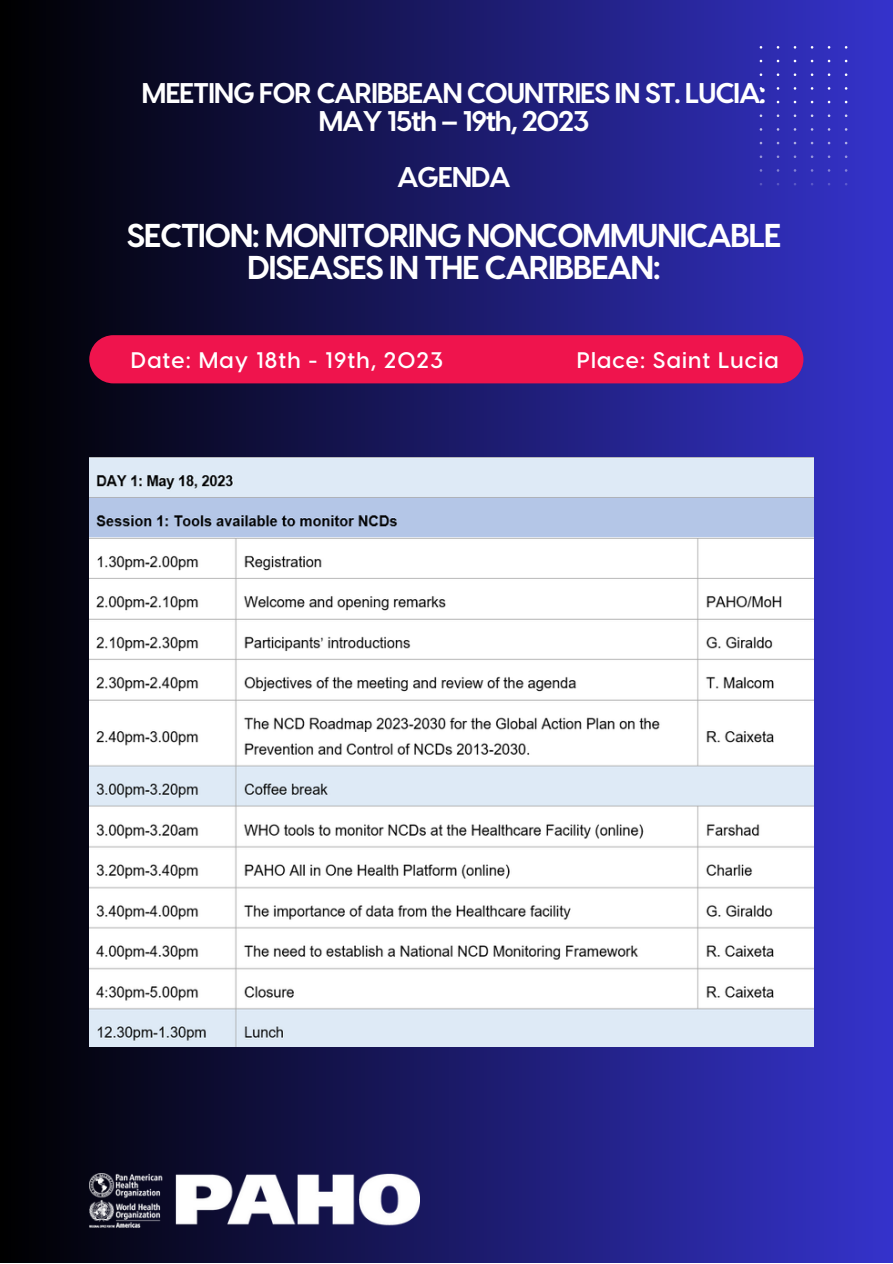
<style>
.page{position:relative;width:893px;height:1264px;background:#fff}
.page>*{position:absolute;margin:0;border:0;box-sizing:border-box;transform-origin:0 0}
.t1{font:700 33px/32.5px "Visby CF";letter-spacing:-.05em;color:#fff;text-align:center}
.t2{font:700 28.5px "Visby CF";letter-spacing:-.05em;color:#fff}
.t3{font:600 22.5px "Visby CF";letter-spacing:.05em;color:#fff}
</style>
<div class="page">
<div style="left:0;top:0;width:892px;height:1262px;background:linear-gradient(to right,#000,#3533cb)"></div>
<div style="left:89px;top:335px;width:714px;height:48px;background:#ef144d"></div>
<img style="left:89px;top:457px;width:724px;height:589px">
<img style="left:89px;top:1173px;width:331px;height:54px">
<p class="t2" style="left:141px;top:74px;width:626px">MEETING FOR CARIBBEAN COUNTRIES IN ST. LUCIA:</p>
<p class="t2" style="left:318px;top:102px;width:272px">MAY 15th – 19th, 2023</p>
<p class="t2" style="left:397px;top:158px;width:115px">AGENDA</p>
<p class="t1" style="left:126px;top:217px;width:656px">SECTION: MONITORING NONCOMMUNICABLE<br>DISEASES IN THE CARIBBEAN:</p>
<p class="t3" style="left:131px;top:345px;width:313px">Date: May 18th - 19th, 2023</p>
<p class="t3" style="left:576px;top:345px;width:203px">Place: Saint Lucia</p>
</div>
